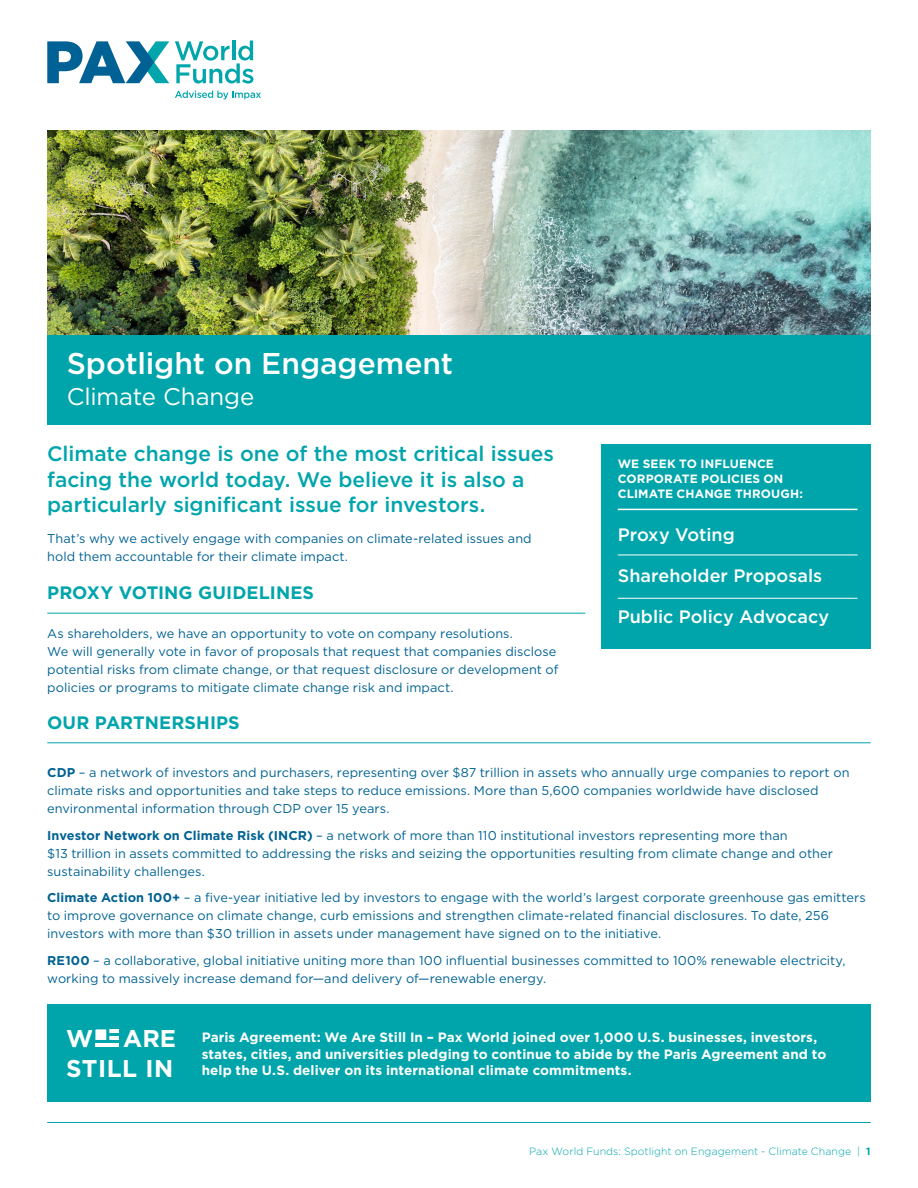
<style>
.page{position:relative;width:918px;height:1188px;background:#fff}
.page>*{position:absolute;margin:0;border:0;box-sizing:border-box;transform-origin:0 0}
.t1{font:500 30px "Gotham";color:#fff}
.t2{font:700 24.15px/29.2px "Gotham";letter-spacing:.02em;color:#fff}
.t3{font:24px "Gotham";letter-spacing:-.005em;color:#fff}
.t4{font:500 21px/25.2px "Gotham";color:#00a5ac}
.t5{font:500 18px "Gotham";color:#fff}
.First_Level_Subhead{font:700 18px "Gotham";letter-spacing:.005em;color:#00a5ac}
.Body{font:700 13.5px/16.2px "Gotham";letter-spacing:.005em;color:#fff}
.Body-2{font:12.75px/18px "Gotham";letter-spacing:.005em;color:#006293}
.First_Level_Subhead-2{font:700 12px/15px "Gotham";letter-spacing:.015em;color:#fff}
.Body-3{font:300 10.5px "Gotham";letter-spacing:.01em;color:#00a5ac}
.s1{font-weight:700}
</style>
<div class="page">
<hr style="left:47px;top:1122px;width:824px;height:1px;background:#00a5ac">
<div style="left:47px;top:335px;width:824px;height:89px;background:#00a5ac"></div>
<div style="left:602px;top:444px;width:269px;height:204px;background:#00a5ac"></div>
<img style="left:47px;top:130px;width:824px;height:205px">
<hr style="left:232px;top:40px;width:3px;height:20px;background:#00a6ab">
<svg style="left:175px;top:41px;width:78px;height:43px"></svg>
<svg style="left:175px;top:91px;width:86px;height:9px"></svg>
<svg style="left:47px;top:41px;width:122px;height:42px"></svg>
<hr style="left:47px;top:742px;width:824px;height:1px;background:#00a5ac">
<hr style="left:47px;top:613px;width:538px;height:1px;background:#00a5ac">
<hr style="left:618px;top:509px;width:240px;height:1px;background:#fff">
<div style="left:47px;top:1005px;width:824px;height:97px;background:#00a5ac"></div>
<hr style="left:95px;top:1043px;width:24px;height:4px;background:#fff">
<svg style="left:95px;top:1029px;width:24px;height:11px"></svg>
<hr style="left:618px;top:598px;width:240px;height:1px;background:#fff">
<hr style="left:618px;top:555px;width:240px;height:1px;background:#fff">
<p class="t1" style="left:67px;top:343px;width:388px">Spotlight on Engagement</p>
<p class="t3" style="left:67px;top:381px;width:189px">Climate Change</p>
<p class="t4" style="left:47px;top:441px;width:508px">Climate change is one of the most critical issues facing the world today. We believe it is also a particularly significant issue for investors.</p>
<p class="Body-2" style="left:47px;top:530px;width:486px">That’s why we actively engage with companies on climate-related issues and hold them accountable for their climate impact.</p>
<p class="First_Level_Subhead" style="left:47px;top:581px;width:268px">PROXY VOTING GUIDELINES</p>
<p class="Body-2" style="left:47px;top:625px;width:513px">As shareholders, we have an opportunity to vote on company resolutions.<br>We will generally vote in favor of proposals that request that companies disclose potential risks from climate change, or that request disclosure or development of policies or programs to mitigate climate change risk and impact.</p>
<p class="First_Level_Subhead-2" style="left:618px;top:456px;width:187px">WE SEEK TO INFLUENCE<br>CORPORATE POLICIES ON<br>CLIMATE CHANGE THROUGH:</p>
<p class="t5" style="left:618px;top:523px;width:119px">Proxy Voting</p>
<p class="t5" style="left:618px;top:564px;width:206px">Shareholder Proposals</p>
<p class="t5" style="left:618px;top:605px;width:213px">Public Policy Advocacy</p>
<p class="First_Level_Subhead" style="left:47px;top:711px;width:194px">OUR PARTNERSHIPS</p>
<p class="Body-2" style="left:47px;top:763px;width:804px"><span class="s1">CDP</span> – a network of investors and purchasers, representing over $87 trillion in assets who annually urge companies to report on climate risks and opportunities and take steps to reduce emissions. More than 5,600 companies worldwide have disclosed environmental information through CDP over 15 years.</p>
<p class="Body-2" style="left:47px;top:826px;width:787px"><span class="s1">Investor Network on Climate Risk (INCR)</span> – a network of more than 110 institutional investors representing more than<br>$13 trillion in assets committed to addressing the risks and seizing the opportunities resulting from climate change and other sustainability challenges.</p>
<p class="Body-2" style="left:47px;top:888px;width:820px"><span class="s1">Climate Action 100+</span> – a five-year initiative led by investors to engage with the world’s largest corporate greenhouse gas emitters to improve governance on climate change, curb emissions and strengthen climate-related financial disclosures. To date, 256 investors with more than $30 trillion in assets under management have signed on to the initiative.</p>
<p class="Body-2" style="left:47px;top:951px;width:800px"><span class="s1">RE100</span> – a collaborative, global initiative uniting more than 100 influential businesses committed to 100% renewable electricity, working to massively increase demand for—and delivery of—renewable energy.</p>
<p class="t2" style="left:66px;top:1024px;width:111px">W ARE<br>STILL IN</p>
<p class="Body" style="left:202px;top:1029px;width:626px">Paris Agreement: We Are Still In – Pax World joined over 1,000 U.S. businesses, investors, states, cities, and universities pledging to continue to abide by the Paris Agreement and to help the U.S. deliver on its international climate commitments.</p>
<p class="Body-3" style="left:529px;top:1144px;width:343px">Pax World Funds: Spotlight on Engagement - Climate Change | <span class="s1">1</span></p>
</div>
